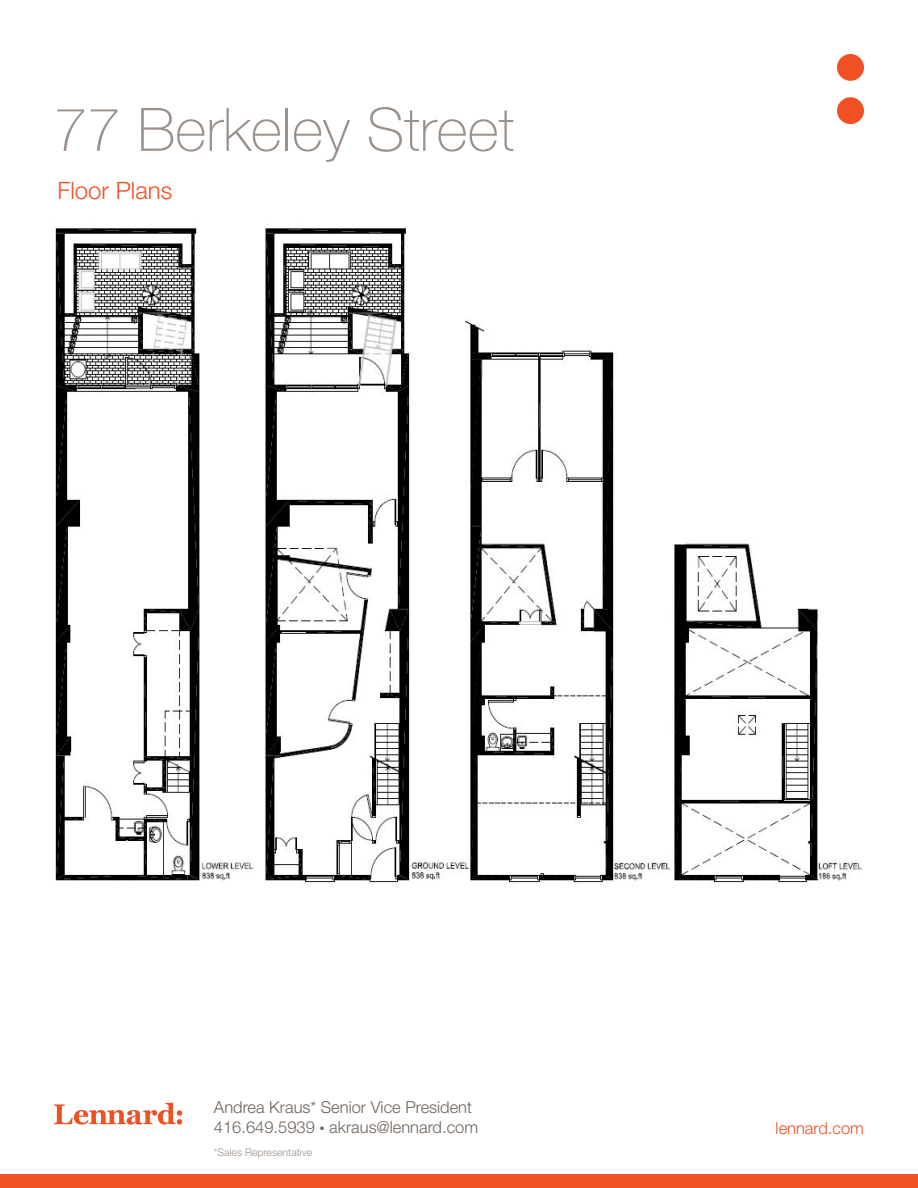
<style>
.page{position:relative;width:918px;height:1188px;background:#fff}
.page>*{position:absolute;margin:0;border:0;box-sizing:border-box;transform-origin:0 0}
.Heading_2{font:100 60px "Helvetica Neue LT Std";color:#9c918a}
.Small_Text{font:300 24px "Helvetica Neue LT Std";color:#f05022}
.Paragraph{font:300 16.5px/19.8px "Helvetica Neue LT Std";color:#6f6359}
.t1{font:300 16.5px "Helvetica Neue LT Std";color:#f05022}
.Notes___Disclaimer{font:300 10.5px "Helvetica Neue LT Std";color:#9c918a}
.s1{font-size:10.5px}
</style>
<div class="page">
<div style="left:0;top:1174px;width:918px;height:14px;background:#f05022"></div>
<svg style="left:837px;top:54px;width:27px;height:70px"></svg>
<svg style="left:54px;top:1103px;width:128px;height:22px"></svg>
<img style="left:55px;top:228px;width:807px;height:657px">
<p class="Heading_2" style="left:54px;top:95px;width:462px">77 Berkeley Street</p>
<p class="Small_Text" style="left:58px;top:176px;width:116px">Floor Plans</p>
<p class="Paragraph" style="left:214px;top:1097px;width:266px">Andrea Kraus* Senior Vice President<br>416.649.5939 <span class="s1">•</span> akraus@lennard.com</p>
<p class="Notes___Disclaimer" style="left:214px;top:1146px;width:100px">*Sales Representative</p>
<p class="t1" style="left:776px;top:1118px;width:90px">lennard.com</p>
</div>
